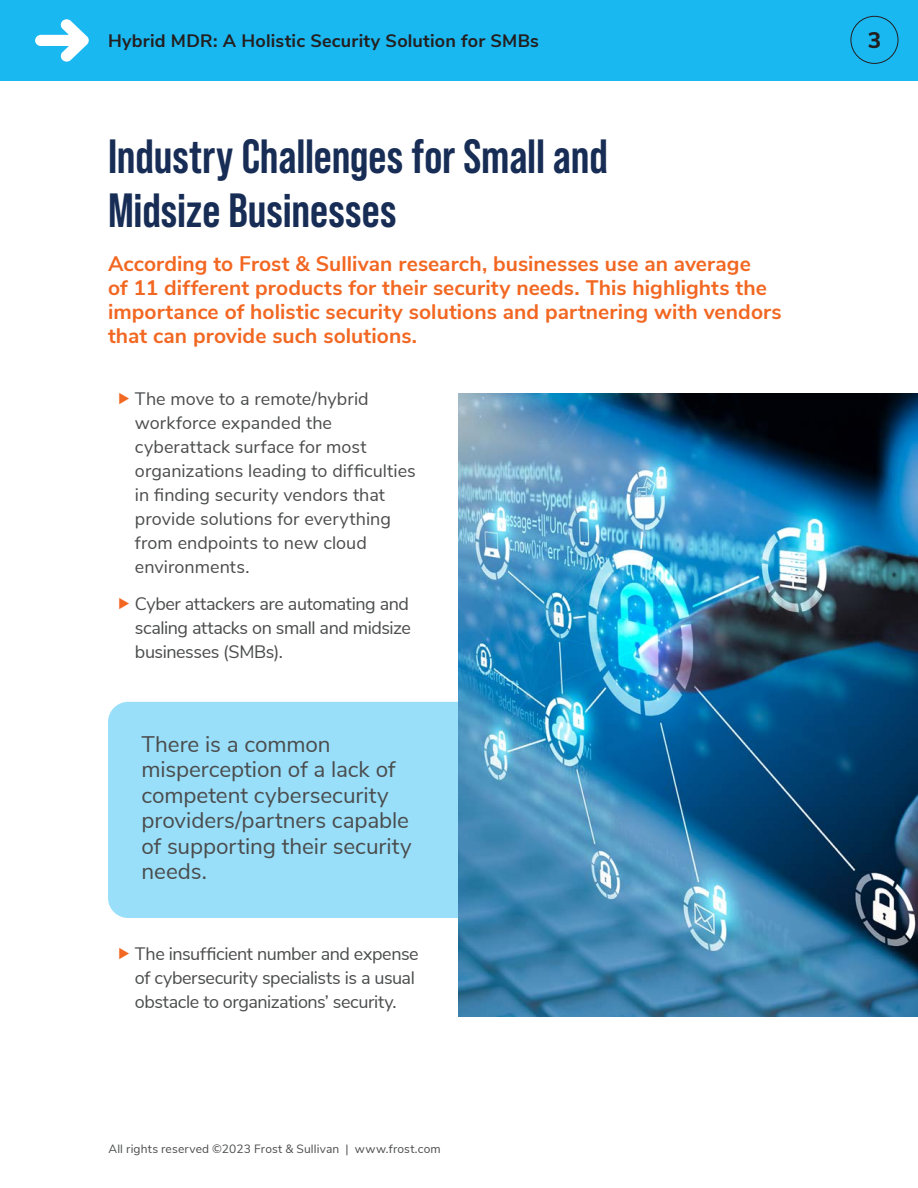
<style>
.page{position:relative;width:918px;height:1188px;background:#fff}
.page>*{position:absolute;margin:0;border:0;box-sizing:border-box;transform-origin:0 0}
._1st_Lvl_Header{font:700 48px/54px "Bebas Neue Pro";color:#172d55}
.Call_Out{font:22.5px/25.5px "Nunito Sans";letter-spacing:-.005em;color:#4b4c4d}
.t1{font:800 22.5px "Nunito Sans";color:#231f20}
._2nd_Lvl_Header{font:700 21px/24px "Nunito Sans";letter-spacing:.005em;color:#f26722}
.Bullet_List{font:18px/24px "Nunito Sans";color:#4b4c4d}
.Bullet_List-2{font:18px/24px "Nunito Sans";letter-spacing:-.025em;color:#4b4c4d}
.t2{font:700 18px "Nunito Sans";letter-spacing:.01em;color:#231f20}
.t3{font:12px "Nunito Sans";letter-spacing:.015em;color:#4b4c4d}
</style>
<div class="page">
<div style="left:0;top:0;width:918px;height:81px;background:#1ab8f1"></div>
<svg style="left:35px;top:19px;width:54px;height:43px"></svg>
<div style="left:850px;top:16px;width:48px;height:48px;border:1px solid #231f20;border-radius:50%"></div>
<div style="left:108px;top:702px;width:450px;height:216px;background:#99dff9;border-radius:20px"></div>
<img style="left:459px;top:394px;width:459px;height:622px">
<p class="t2" style="left:108px;top:28px;width:433px">Hybrid MDR: A Holistic Security Solution for SMBs</p>
<p class="t1" style="left:868px;top:24px;width:15px">3</p>
<h1 class="_1st_Lvl_Header" style="left:108px;top:129px;width:501px">Industry Challenges for Small and<br>Midsize Businesses</h1>
<h2 class="_2nd_Lvl_Header" style="left:108px;top:251px;width:675px">According to Frost &amp; Sullivan research, businesses use an average<br>of 11 different products for their security needs. This highlights the importance of holistic security solutions and partnering with vendors that can provide such solutions.</h2>
<p class="Bullet_List" style="left:135px;top:385px;width:282px">The move to a remote/hybrid workforce expanded the cyberattack surface for most organizations leading to difficulties in finding security vendors that provide solutions for everything from endpoints to new cloud environments.</p>
<p class="Bullet_List" style="left:135px;top:591px;width:277px;text-align:justify">Cyber attackers are automating and scaling attacks on small and midsize businesses (SMBs).</p>
<p class="Call_Out" style="left:142px;top:730px;width:272px">There is a common misperception of a lack of competent cybersecurity providers/partners capable of supporting their security needs.</p>
<p class="Bullet_List-2" style="left:135px;top:940px;width:285px">The insufficient number and expense of cybersecurity specialists is a usual obstacle to organizations’ security.</p>
<p class="t3" style="left:108px;top:1140px;width:334px">All rights reserved ©2023 Frost &amp; Sullivan | www.frost.com</p>
</div>
